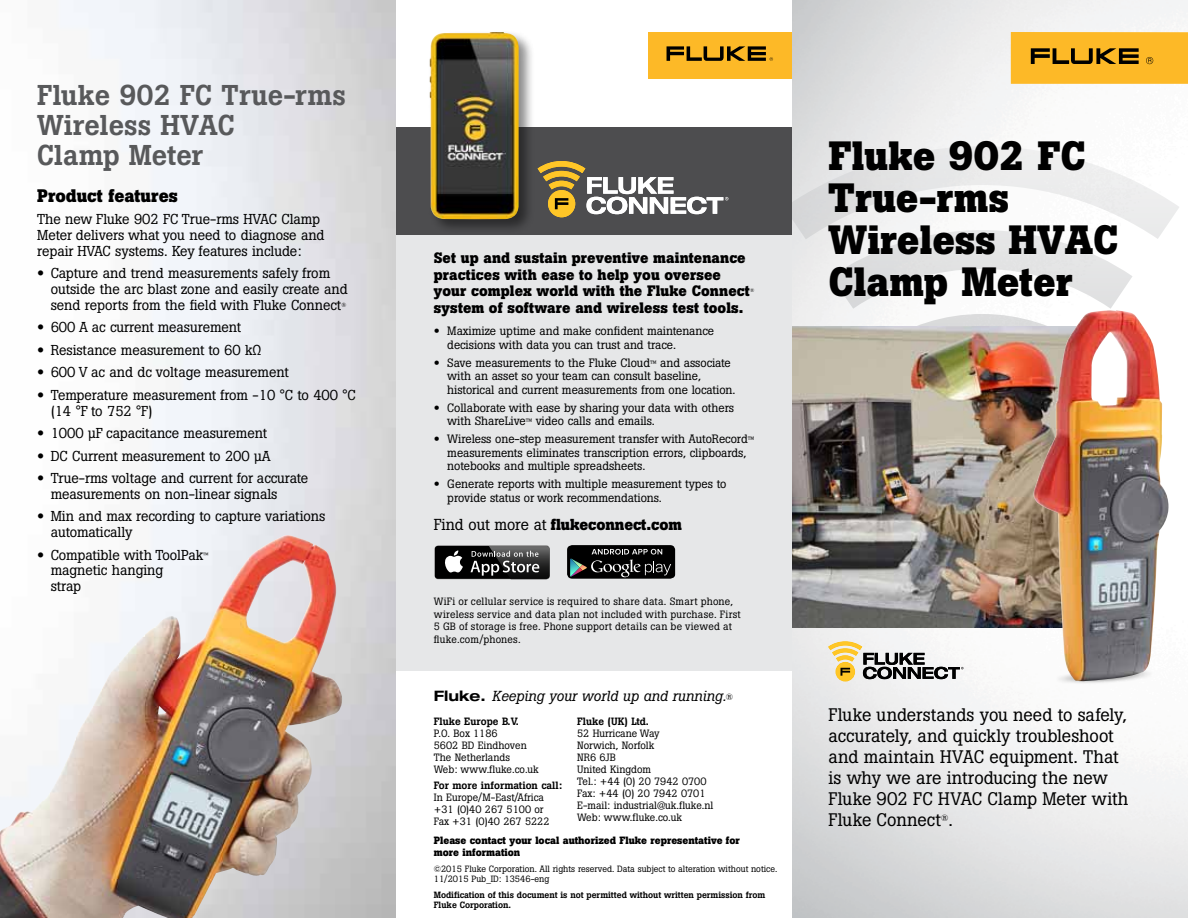
<style>
.page{position:relative;width:1188px;height:918px;background:#fff}
.page>*{position:absolute;margin:0;border:0;box-sizing:border-box;transform-origin:0 0}
.t1{font:700 40.5px/42px "Boton Pro";color:#000}
.t2{font:500 28.35px/29.8px "Boton Pro";color:#58595b}
.t3{font:18px/21px "Boton Pro";color:#000}
.t4{font:700 18px "Boton Pro";color:#000}
.t5{font:700 15.75px "Boton Pro";letter-spacing:-.005em;color:#000}
.t6{font:700 15px/16.5px "Boton Pro";letter-spacing:.01em;color:#000}
.t7{font:italic 14.4px "Boton Pro";color:#000}
.t8{font:14.25px/15.8px "Boton Pro";letter-spacing:-.005em;color:#000}
.t9{font:12px/13.5px "Boton Pro";letter-spacing:-.005em;color:#000}
.t10{font:10.5px/12px "Boton Pro";color:#000}
.t11{font:10.5px/12.6px "Boton Pro";letter-spacing:.025em;color:#000}
.t12{font:700 10.5px/12px "Boton Pro";color:#000}
.t13{font:500 10.5px "Boton Pro";color:#000}
.t14{font:9px/9.8px "Boton Pro";color:#000}
.t15{font:500 9px/9.8px "Boton Pro";letter-spacing:-.005em;color:#000}
.t16{font:6px "Boton Pro";color:#000}
.t17{font:5.25px "Boton Pro";color:#000}
.s1{font-family:"Helvetica Neue LT Pro";font-weight:100;font-stretch:expanded}
.s2{font-size:7.5px}
.s3{font-family:"Helvetica Neue LT Std";font-weight:500;font-stretch:expanded}
.s4{font-size:9px}
.s5{font-weight:400}
.s6{font-family:"Helvetica Neue LT Std";font-weight:700;font-style:normal;font-stretch:expanded}
.s7{font-style:normal;font-size:9px}
</style>
<div class="page">
<div style="left:396px;top:234px;width:396px;height:437px;background:#e6e7e8"></div>
<img style="left:792px;top:0;width:396px;height:918px">
<svg style="left:784px;top:146px;width:396px;height:232px"></svg>
<div style="left:397px;top:127px;width:395px;height:107px;background:#4d4d4f"></div>
<img style="left:1053px;top:682px;width:104px;height:6px">
<img style="left:792px;top:326px;width:241px;height:301px">
<svg style="left:567px;top:545px;width:108px;height:34px;background:#262828"></svg>
<svg style="left:434px;top:545px;width:116px;height:35px;background:#494949"></svg>
<img style="left:1033px;top:310px;width:136px;height:372px">
<img style="left:0;top:535px;width:343px;height:383px">
<div style="left:428px;top:30px;width:107px;height:205px;background:#000;opacity:.45"></div>
<img style="left:430px;top:32px;width:89px;height:187px">
<div style="left:1011px;top:32px;width:177px;height:52px;background:#fdb927"></div>
<svg style="left:1031px;top:48px;width:108px;height:16px"></svg>
<svg style="left:1146px;top:57px;width:7px;height:7px"></svg>
<div style="left:648px;top:32px;width:144px;height:47px;background:#fdb927"></div>
<svg style="left:667px;top:46px;width:106px;height:15px"></svg>
<div style="left:836px;top:662px;width:19px;height:19px;background:#ffc627;border-radius:50%"></div>
<svg style="left:829px;top:642px;width:135px;height:37px"></svg>
<div style="left:548px;top:190px;width:27px;height:27px;background:#ffc627;border:1px solid #ffc627;border-radius:50%"></div>
<svg style="left:538px;top:161px;width:190px;height:53px"></svg>
<h2 class="t2" style="left:37px;top:80px;width:310px">Fluke 902 FC True-rms<br>Wireless HVAC<br>Clamp Meter</h2>
<p class="t4" style="left:37px;top:184px;width:142px">Product features</p>
<p class="t8" style="left:37px;top:212px;width:289px">The new Fluke 902 FC True-rms HVAC Clamp<br>Meter delivers what you need to diagnose and repair HVAC systems. Key features include:</p>
<p class="t8" style="left:51px;top:266px;width:299px;text-indent:-13px"><span class="s1">•</span> Capture and trend measurements safely from outside the arc blast zone and easily create and send reports from the field with Fluke Connect</p>
<p class="t16" style="left:341px;top:301px;width:6px">®</p>
<p class="t8" style="left:37px;top:320px;width:206px"><span class="s1">•</span> 600 A ac current measurement</p>
<p class="t8" style="left:37px;top:342px;width:226px"><span class="s1">•</span> Resistance measurement to 60 kΩ</p>
<p class="t8" style="left:37px;top:365px;width:253px"><span class="s1">•</span> 600 V ac and dc voltage measurement</p>
<p class="t8" style="left:51px;top:387px;width:307px;text-indent:-13px"><span class="s1">•</span> Temperature measurement from -10 °C to 400 °C (14 °F to 752 °F)</p>
<p class="t8" style="left:37px;top:425px;width:232px"><span class="s1">•</span> 1000 μF capacitance measurement</p>
<p class="t8" style="left:37px;top:448px;width:235px"><span class="s1">•</span> DC Current measurement to 200 µA</p>
<p class="t8" style="left:51px;top:470px;width:259px;text-indent:-13px"><span class="s1">•</span> True-rms voltage and current for accurate measurements on non-linear signals</p>
<p class="t8" style="left:51px;top:509px;width:276px;text-indent:-13px"><span class="s1">•</span> Min and max recording to capture variations automatically</p>
<p class="t8" style="left:51px;top:547px;width:159px;text-indent:-13px"><span class="s1">•</span> Compatible with ToolPak<span class="s2">™ </span>magnetic hanging<br>strap</p>
<p class="t6" style="left:434px;top:250px;width:318px">Set up and sustain preventive maintenance practices with ease to help you oversee your complex world with the Fluke Connect</p>
<p class="t17" style="left:750px;top:287px;width:6px">®</p>
<p class="t6" style="left:434px;top:299px;width:311px">system of software and wireless test tools.</p>
<p class="t9" style="left:447px;top:324px;width:268px;text-indent:-14px"><span class="s3">•</span> Maximize uptime and make confident maintenance decisions with data you can trust and trace.</p>
<p class="t9" style="left:447px;top:356px;width:290px;text-indent:-14px"><span class="s3">•</span> Save measurements to the Fluke Cloud<span class="s4">™</span> and associate with an asset so your team can consult baseline, historical and current measurements from one location.</p>
<p class="t9" style="left:447px;top:401px;width:288px;text-indent:-14px"><span class="s3">•</span> Collaborate with ease by sharing your data with others with ShareLive<span class="s4">™</span> video calls and emails.</p>
<p class="t9" style="left:447px;top:432px;width:308px;text-indent:-14px"><span class="s3">•</span> Wireless one-step measurement transfer with AutoRecord<span class="s4">™ </span>measurements eliminates transcription errors, clipboards, notebooks and multiple spreadsheets.</p>
<p class="t9" style="left:447px;top:477px;width:281px;text-indent:-14px"><span class="s3">•</span> Generate reports with multiple measurement types to provide status or work recommendations.</p>
<p class="t5" style="left:434px;top:514px;width:250px"><span class="s5">Find out more at</span> flukeconnect.com</p>
<p class="t11" style="left:434px;top:595px;width:309px">WiFi or cellular service is required to share data. Smart phone, wireless service and data plan not included with purchase. First 5 GB of storage is free. Phone support details can be viewed at fluke.com/phones.</p>
<p class="t7" style="left:434px;top:687px;width:301px"><span class="s6">Fluke.</span> Keeping your world up and running.<span class="s7">®</span></p>
<p class="t13" style="left:577px;top:714px;width:73px">Fluke (UK) Ltd.</p>
<p class="t10" style="left:577px;top:727px;width:138px">52 Hurricane Way<br>Norwich, Norfolk<br>NR6 6JB<br>United Kingdom<br>Tel.: +44 (0) 20 7942 0700<br>Fax: +44 (0) 20 7942 0701<br>E-mail: industrial@uk.fluke.nl<br>Web: www.fluke.co.uk</p>
<p class="t12" style="left:434px;top:834px;width:308px">Please contact your local authorized Fluke representative for more information</p>
<p class="t14" style="left:434px;top:864px;width:345px">©2015 Fluke Corporation. All rights reserved. Data subject to alteration without notice.<br>11/2015 Pub_ID: 13546-eng</p>
<p class="t15" style="left:434px;top:890px;width:333px">Modification of this document is not permitted without written permission from<br>Fluke Corporation.</p>
<p class="t13" style="left:434px;top:714px;width:86px">Fluke Europe B.V.</p>
<p class="t10" style="left:434px;top:727px;width:106px">P.O. Box 1186<br>5602 BD Eindhoven<br>The Netherlands<br>Web: www.fluke.co.uk</p>
<p class="t13" style="left:434px;top:779px;width:130px">For more information call:</p>
<p class="t10" style="left:434px;top:792px;width:117px">In Europe/M-East/Africa +31 (0)40 267 5100 or<br>Fax +31 (0)40 267 5222</p>
<h1 class="t1" style="left:829px;top:135px;width:291px">Fluke 902 FC<br>True-rms<br>Wireless HVAC<br>Clamp Meter</h1>
<p class="t3" style="left:829px;top:704px;width:301px">Fluke understands you need to safely, accurately, and quickly troubleshoot and maintain HVAC equipment. That is why we are introducing the new<br>Fluke 902 FC HVAC Clamp Meter with<br>Fluke Connect<sup>®</sup>.</p>
</div>
